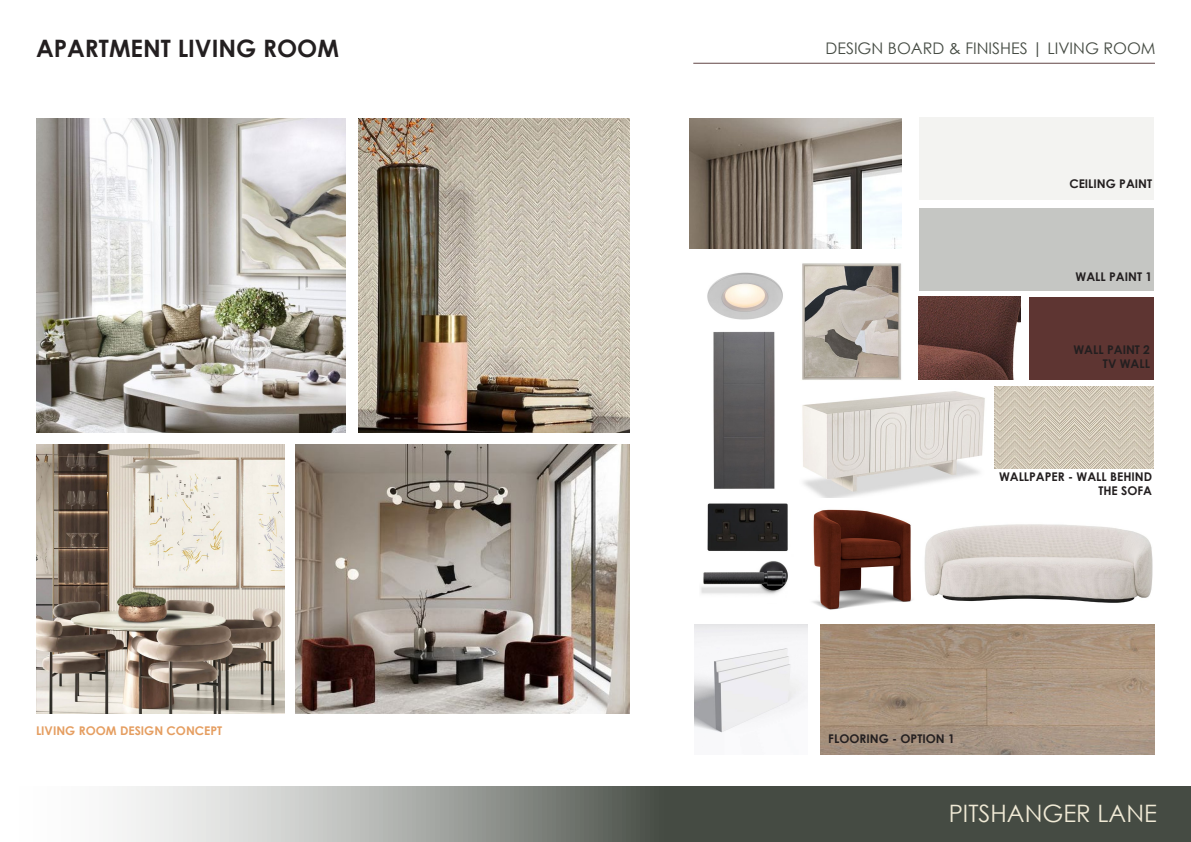
<style>
.page{position:relative;width:1191px;height:842px;background:#fff}
.page>*{position:absolute;margin:0;border:0;box-sizing:border-box;transform-origin:0 0}
.t1{font:700 24px "Century Gothic";color:#231f20}
.t2{font:24px "Century Gothic";color:#efe9d5}
.t3{font:16px "Century Gothic";color:#454b43}
.t4{font:700 12px/14px "Century Gothic";color:#231f20;text-align:right}
.t5{font:700 12px "Century Gothic";color:#e59e61}
</style>
<div class="page">
<img style="left:700px;top:561px;width:88px;height:34px">
<img style="left:36px;top:118px;width:310px;height:314px">
<img style="left:690px;top:118px;width:211px;height:130px">
<img style="left:36px;top:444px;width:248px;height:269px">
<img style="left:296px;top:444px;width:333px;height:269px">
<div style="left:919px;top:208px;width:235px;height:82px;background:#c5c6c3"></div>
<img style="left:812px;top:509px;width:101px;height:101px">
<img style="left:802px;top:391px;width:183px;height:107px">
<div style="left:918px;top:117px;width:235px;height:83px;background:#f3f3f1"></div>
<img style="left:694px;top:624px;width:113px;height:109px">
<img style="left:707px;top:503px;width:81px;height:49px">
<img style="left:820px;top:624px;width:334px;height:130px">
<img style="left:713px;top:331px;width:62px;height:158px">
<img style="left:994px;top:386px;width:159px;height:83px">
<div style="left:1029px;top:297px;width:124px;height:82px;background:#5e3532"></div>
<img style="left:707px;top:272px;width:76px;height:48px">
<svg style="left:117px;top:786px;width:1074px;height:56px;background:#797d77"></svg>
<hr style="left:693px;top:63px;width:462px;height:1px;background:#624646">
<img style="left:802px;top:263px;width:100px;height:117px">
<img style="left:924px;top:524px;width:229px;height:79px">
<img style="left:359px;top:118px;width:270px;height:314px">
<img style="left:918px;top:297px;width:102px;height:82px">
<p class="t1" style="left:36px;top:30px;width:304px">APARTMENT LIVING ROOM</p>
<p class="t5" style="left:36px;top:721px;width:188px">LIVING ROOM DESIGN CONCEPT</p>
<p class="t3" style="left:825px;top:37px;width:331px">DESIGN BOARD &amp; FINISHES | LIVING ROOM</p>
<p class="t4" style="left:1069px;top:176px;width:84px">CEILING PAINT</p>
<p class="t4" style="left:1075px;top:269px;width:78px">WALL PAINT 1</p>
<p class="t4" style="left:1073px;top:343px;width:78px">WALL PAINT 2</p>
<p class="t4" style="left:1103px;top:357px;width:49px">TV WALL</p>
<p class="t4" style="left:999px;top:469px;width:155px">WALLPAPER - WALL BEHIND<br>THE SOFA</p>
<p class="t4" style="left:828px;top:731px;width:128px">FLOORING - OPTION 1</p>
<p class="t2" style="left:948px;top:797px;width:210px">PITSHANGER LANE</p>
</div>
